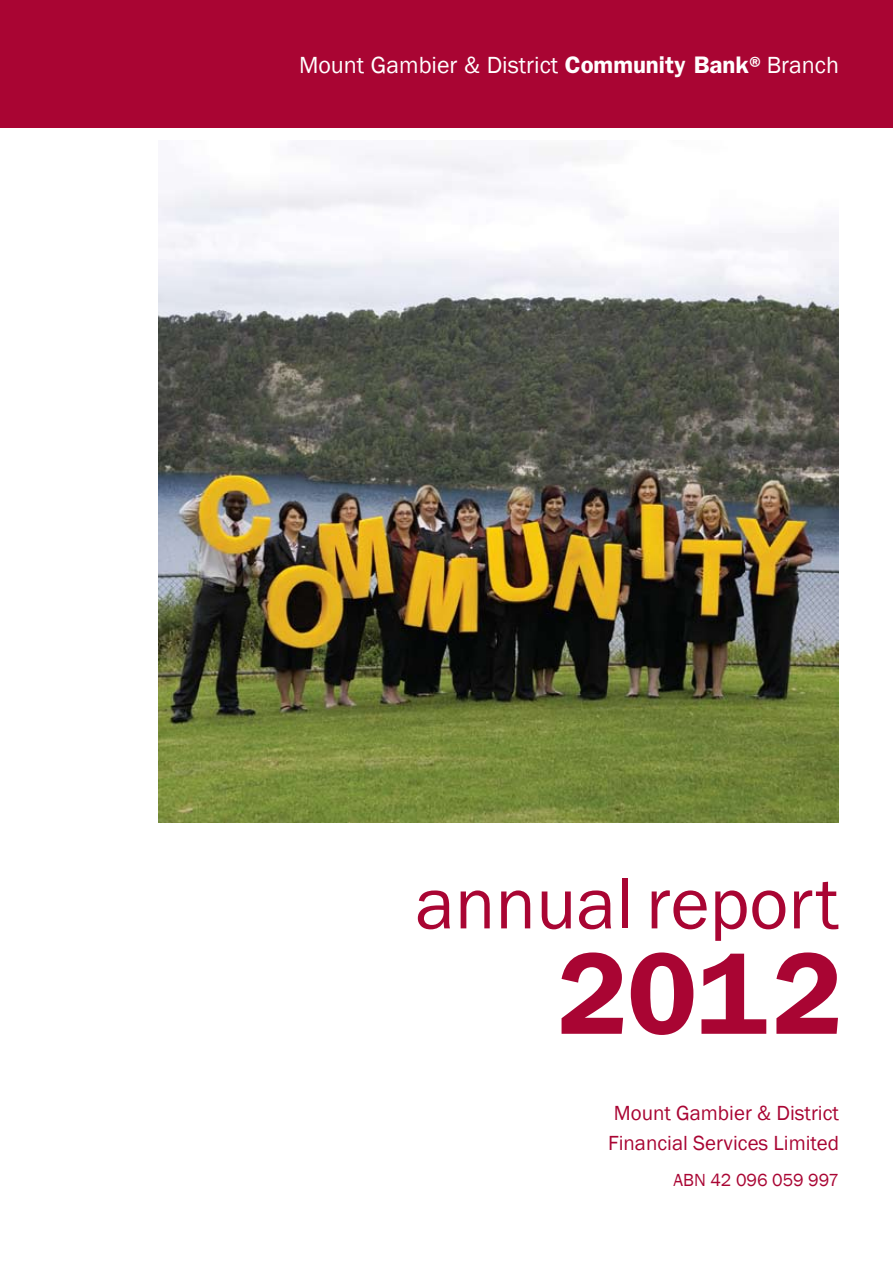
<style>
.page{position:relative;width:893px;height:1263px;background:#fff}
.page>*{position:absolute;margin:0;border:0;box-sizing:border-box;transform-origin:0 0}
.t1{font:600 116.85px "Franklin Gothic";color:#a90533}
.t2{font:74.85px "Franklin Gothic";color:#a90533}
.t3{font:24px "Franklin Gothic";color:#fff}
.t4{font:21px/30px "Franklin Gothic";color:#a90533}
.t5{font:18px "Franklin Gothic";color:#a90533}
.s1{font-weight:600}
</style>
<div class="page">
<div style="left:0;top:0;width:893px;height:128px;background:#a90533"></div>
<img style="left:159px;top:144px;width:680px;height:679px">
<p class="t3" style="left:299px;top:50px;width:541px">Mount Gambier &amp; District <span class="s1">Community Bank®</span>Branch</p>
<h2 class="t2" style="left:415px;top:857px;width:425px">annual report</h2>
<h1 class="t1" style="left:557px;top:925px;width:286px">2012</h1>
<p class="t4" style="left:608px;top:1099px;width:232px">Mount Gambier &amp; District<br>Financial Services Limited</p>
<p class="t5" style="left:673px;top:1169px;width:167px">ABN 42 096 059 997</p>
</div>
